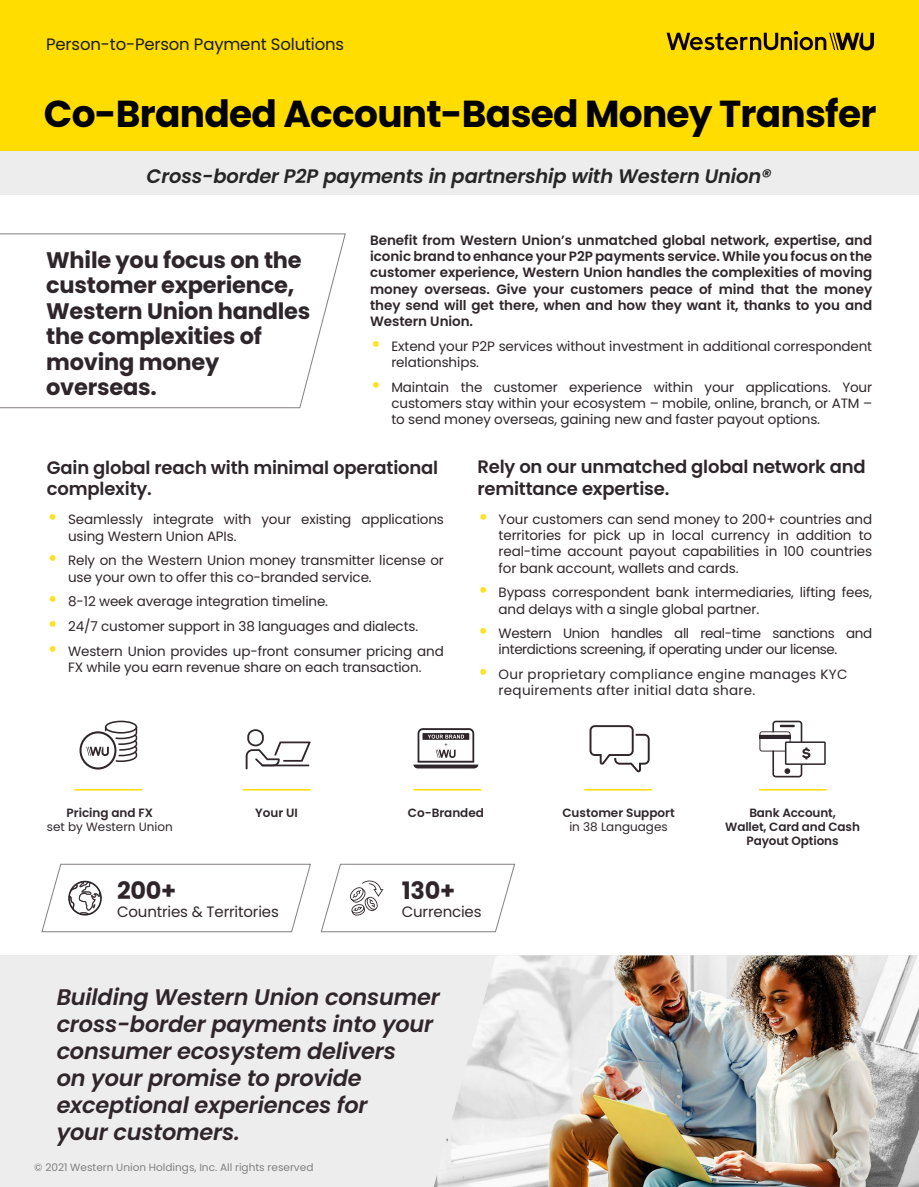
<style>
.page{position:relative;width:919px;height:1187px;background:#fff}
.page>*{position:absolute;margin:0;border:0;box-sizing:border-box;transform-origin:0 0}
.t1{font:700 37.5px "Poppins";letter-spacing:-.02em;color:#000}
.t2{font:700 24px "Poppins";letter-spacing:-.01em;color:#2f262b}
.t3{font:italic 600 22.5px/27px "Poppins";letter-spacing:-.01em;color:#2f262b}
.t4{font:700 22.5px/25.5px "Poppins";letter-spacing:-.01em;color:#2f262b}
.t5{font:italic 600 19.5px "Poppins";letter-spacing:-.01em;color:#262626}
.t6{font:600 18px/21.6px "Poppins";letter-spacing:-.01em;color:#2f262b}
.t7{font:16.5px "Poppins";letter-spacing:-.01em;color:#1a1a1a}
.t8{font:15px "Poppins";letter-spacing:-.01em;color:#2f262b}
.t9{font:13.5px/16.2px "Poppins";letter-spacing:-.01em;color:#2f262b}
.t10{font:600 13.5px/16.2px "Poppins";letter-spacing:-.005em;color:#2f262b;text-align:justify}
.t11{font:13.5px/16.2px "Poppins";letter-spacing:-.03em;color:#2f262b}
.t12{font:13.5px/16.2px "Poppins";letter-spacing:.02em;color:#2f262b}
.t13{font:600 12px/14.4px "Poppins";letter-spacing:-.005em;color:#2f262b;text-align:center}
.t14{font:12px "Poppins";color:#2f262b}
.t15{font:10.5px "Poppins";color:#808080}
.s1{font-family:"Century Gothic Pro";font-size:19.5px;color:#ffe226}
</style>
<div class="page">
<div style="left:0;top:955px;width:918px;height:231px;background:#eeeded"></div>
<div style="left:0;top:138px;width:918px;height:57px;background:#eeeded"></div>
<div style="left:0;top:0;width:918px;height:150px;background:#fd0"></div>
<svg style="left:666px;top:31px;width:207px;height:19px"></svg>
<img style="left:434px;top:955px;width:484px;height:231px">
<svg style="left:413px;top:728px;width:65px;height:40px"></svg>
<svg style="left:79px;top:720px;width:58px;height:49px"></svg>
<svg style="left:589px;top:725px;width:60px;height:47px"></svg>
<hr style="left:243px;top:789px;width:67px;height:1px;background:#fd0">
<hr style="left:74px;top:789px;width:68px;height:1px;background:#fd0">
<hr style="left:413px;top:789px;width:68px;height:1px;background:#fd0">
<hr style="left:584px;top:789px;width:68px;height:1px;background:#fd0">
<hr style="left:759px;top:789px;width:67px;height:1px;background:#fd0">
<svg style="left:246px;top:729px;width:64px;height:40px"></svg>
<svg style="left:759px;top:720px;width:66px;height:57px"></svg>
<svg style="left:0;top:233px;width:346px;height:175px"></svg>
<svg style="left:41px;top:863px;width:270px;height:69px"></svg>
<svg style="left:321px;top:863px;width:194px;height:69px"></svg>
<p class="t7" style="left:46px;top:35px;width:299px">Person-to-Person Payment Solutions</p>
<h1 class="t1" style="left:44px;top:92px;width:834px">Co-Branded Account-Based Money Transfer</h1>
<h3 class="t5" style="left:147px;top:165px;width:626px">Cross-border P2P payments in partnership with Western Union®</h3>
<p class="t10" style="left:370px;top:232px;width:503px">Benefit from Western Union’s unmatched global network, expertise, and iconic brand to enhance your P2P payments service. While you focus on the customer experience, Western Union handles the complexities of moving money overseas. Give your customers peace of mind that the money they send will get there, when and how they want it, thanks to you and Western Union.</p>
<p class="t9" style="left:391px;top:338px;width:482px;text-indent:-21px"><span class="s1">•</span> Extend your P2P services without investment in additional correspondent relationships.</p>
<p class="t9" style="left:391px;top:379px;width:482px;text-align:justify;text-indent:-21px"><span class="s1">•</span> Maintain the customer experience within your applications. Your customers stay within your ecosystem – mobile, online, branch, or ATM – to send money overseas, gaining new and faster payout options.</p>
<h3 class="t6" style="left:47px;top:457px;width:393px">Gain global reach with minimal operational complexity.</h3>
<p class="t9" style="left:68px;top:511px;width:377px;text-indent:-21px"><span class="s1">•</span> Seamlessly integrate with your existing applications using Western Union APIs.</p>
<p class="t9" style="left:68px;top:552px;width:377px;text-indent:-21px"><span class="s1">•</span> Rely on the Western Union money transmitter license or use your own to offer this co-branded service.</p>
<p class="t9" style="left:47px;top:593px;width:283px"><span class="s1">•</span> 8-12 week average integration timeline.</p>
<p class="t9" style="left:47px;top:618px;width:373px"><span class="s1">•</span> 24/7 customer support in 38 languages and dialects.</p>
<p class="t9" style="left:47px;top:643px;width:398px;text-align:center"><span class="s1">•</span> Western Union provides up-front consumer pricing and<br>FX while you earn revenue share on each transaction.</p>
<h3 class="t4" style="left:46px;top:247px;width:266px">While you focus on the customer experience,<br>Western Union handles the complexities of moving money overseas.</h3>
<h3 class="t6" style="left:477px;top:456px;width:390px">Rely on our unmatched global network and remittance expertise.</h3>
<p class="t9" style="left:498px;top:511px;width:375px;text-align:justify;text-indent:-21px"><span class="s1">•</span> Your customers can send money to 200+ countries and territories for pick up in local currency in addition to real-time account payout capabilities in 100 countries for bank account, wallets and cards.</p>
<p class="t9" style="left:498px;top:584px;width:375px;text-indent:-21px"><span class="s1">•</span> Bypass correspondent bank intermediaries, lifting fees, and delays with a single global partner.</p>
<p class="t11" style="left:498px;top:625px;width:375px;text-indent:-21px"><span class="s1">•</span> Western Union handles all real-time sanctions and interdictions screening, if operating under our license.</p>
<p class="t12" style="left:498px;top:666px;width:350px;text-indent:-21px"><span class="s1">•</span> Our proprietary compliance engine manages KYC requirements after initial data share.</p>
<p class="t13" style="left:66px;top:805px;width:88px">Pricing and FX</p>
<p class="t14" style="left:47px;top:819px;width:128px">set by Western Union</p>
<p class="t13" style="left:255px;top:805px;width:44px">Your UI</p>
<p class="t13" style="left:408px;top:805px;width:78px">Co-Branded</p>
<p class="t13" style="left:725px;top:805px;width:136px">Bank Account,<br>Wallet, Card and Cash<br>Payout Options</p>
<p class="t13" style="left:562px;top:805px;width:114px">Customer Support</p>
<p class="t14" style="left:569px;top:819px;width:100px">in 38 Languages</p>
<h2 class="t2" style="left:117px;top:876px;width:61px">200+</h2>
<p class="t8" style="left:117px;top:902px;width:163px">Countries &amp; Territories</p>
<h2 class="t2" style="left:401px;top:876px;width:55px">130+</h2>
<p class="t8" style="left:401px;top:902px;width:81px">Currencies</p>
<h3 class="t3" style="left:57px;top:983px;width:385px">Building Western Union consumer cross-border payments into your consumer ecosystem delivers<br>on your promise to provide exceptional experiences for<br>your customers.</h3>
<p class="t15" style="left:34px;top:1161px;width:281px">© 2021 Western Union Holdings, Inc. All rights reserved</p>
</div>
